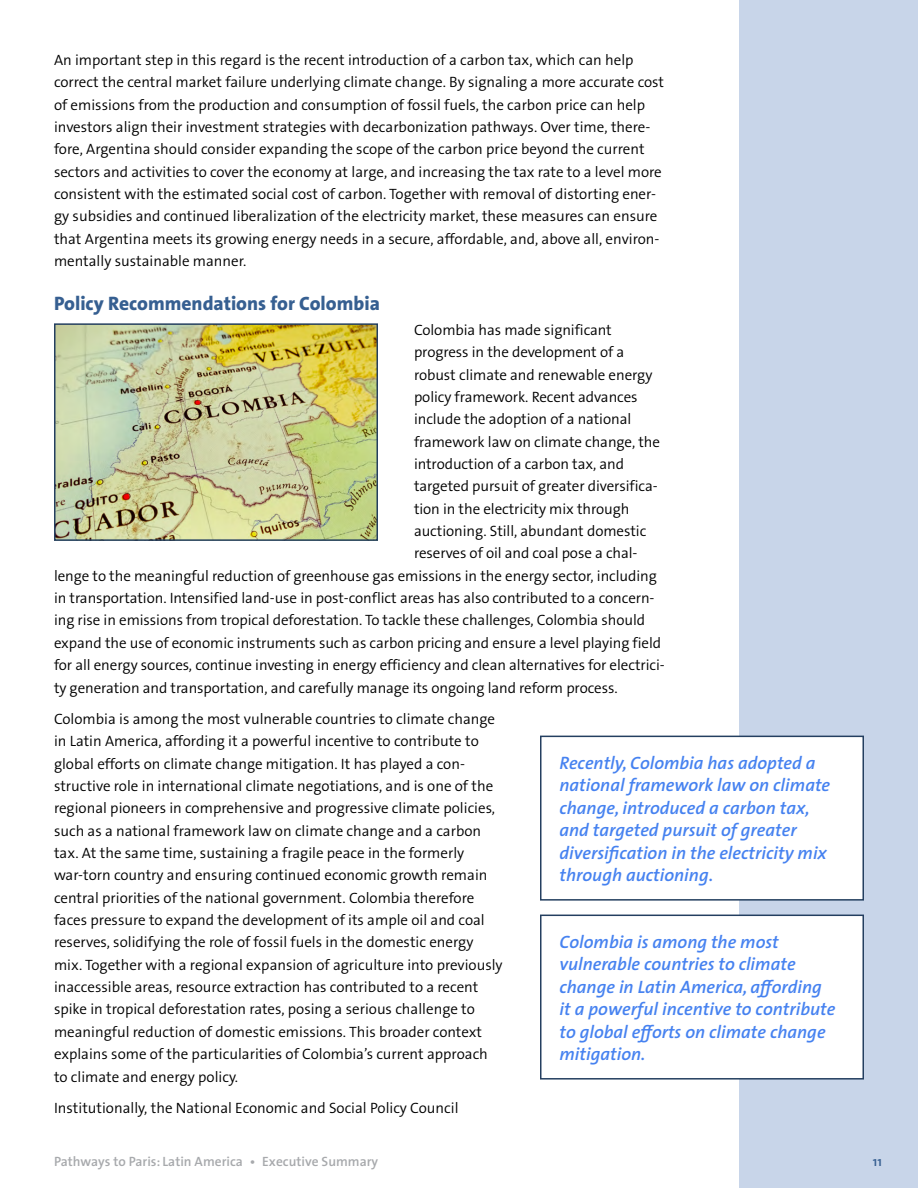
<style>
.page{position:relative;width:918px;height:1188px;background:#fff}
.page>*{position:absolute;margin:0;border:0;box-sizing:border-box;transform-origin:0 0}
.t1{font:800 19.5px "The Sans B8";color:#365f91}
.t2{font:italic 600 18px/22.5px "The Sans";color:#4682f0}
.t3{font:300 15px/22.4px "The Sans B4";color:#000}
.t4{font:600 13.5px "The Sans";color:#a7a9ac}
.t5{font:600 13.5px "The Sans";color:#365f91}
</style>
<div class="page">
<div style="left:740px;top:0;width:178px;height:1188px;background:#c8d5e9"></div>
<div style="left:541px;top:736px;width:322px;height:164px;background:#fff"></div>
<div style="left:540px;top:736px;width:324px;height:165px;border:2px solid #243f60"></div>
<img style="left:57px;top:326px;width:318px;height:212px">
<div style="left:54px;top:323px;width:324px;height:218px;border:2px solid #243f60"></div>
<div style="left:541px;top:915px;width:322px;height:164px;background:#fff"></div>
<div style="left:540px;top:915px;width:324px;height:165px;border:2px solid #243f60"></div>
<p class="t3" style="left:54px;top:49px;width:612px">An important step in this regard is the recent introduction of a carbon tax, which can help correct the central market failure underlying climate change. By signaling a more accurate cost of emissions from the production and consumption of fossil fuels, the carbon price can help investors align their investment strategies with decarbonization pathways. Over time, there‑ fore, Argentina should consider expanding the scope of the carbon price beyond the current sectors and activities to cover the economy at large, and increasing the tax rate to a level more consistent with the estimated social cost of carbon. Together with removal of distorting ener‑ gy subsidies and continued liberalization of the electricity market, these measures can ensure that Argentina meets its growing energy needs in a secure, affordable, and, above all, environ‑ mentally sustainable manner.</p>
<h1 class="t1" style="left:54px;top:293px;width:327px">Policy Recommendations for Colombia</h1>
<p class="t3" style="left:414px;top:319px;width:199px">Colombia has made significant</p>
<p class="t3" style="left:414px;top:342px;width:212px">progress in the development of a</p>
<p class="t3" style="left:414px;top:364px;width:240px">robust climate and renewable energy</p>
<p class="t3" style="left:414px;top:386px;width:225px">policy framework. Recent advances</p>
<p class="t3" style="left:414px;top:409px;width:219px">include the adoption of a national</p>
<p class="t3" style="left:414px;top:431px;width:248px">framework law on climate change, the</p>
<p class="t3" style="left:414px;top:453px;width:212px">introduction of a carbon tax, and</p>
<p class="t3" style="left:414px;top:476px;width:245px">targeted pursuit of greater diversifica‑</p>
<p class="t3" style="left:414px;top:498px;width:217px">tion in the electricity mix through</p>
<p class="t3" style="left:414px;top:520px;width:234px">auctioning. Still, abundant domestic</p>
<p class="t3" style="left:414px;top:543px;width:225px">reserves of oil and coal pose a chal‑</p>
<p class="t3" style="left:54px;top:565px;width:604px">lenge to the meaningful reduction of greenhouse gas emissions in the energy sector, including</p>
<p class="t3" style="left:54px;top:587px;width:602px">in transportation. Intensified land‑use in post‑conflict areas has also contributed to a concern‑</p>
<p class="t3" style="left:54px;top:610px;width:593px">ing rise in emissions from tropical deforestation. To tackle these challenges, Colombia should</p>
<p class="t3" style="left:54px;top:632px;width:609px">expand the use of economic instruments such as carbon pricing and ensure a level playing field</p>
<p class="t3" style="left:54px;top:655px;width:612px">for all energy sources, continue investing in energy efficiency and clean alternatives for electrici‑</p>
<p class="t3" style="left:54px;top:677px;width:565px">ty generation and transportation, and carefully manage its ongoing land reform process.</p>
<p class="t3" style="left:54px;top:708px;width:450px">Colombia is among the most vulnerable countries to climate change in Latin America, affording it a powerful incentive to contribute to global efforts on climate change mitigation. It has played a con‑ structive role in international climate negotiations, and is one of the regional pioneers in comprehensive and progressive climate policies, such as a national framework law on climate change and a carbon tax. At the same time, sustaining a fragile peace in the formerly war‑torn country and ensuring continued economic growth remain central priorities of the national government. Colombia therefore faces pressure to expand the development of its ample oil and coal reserves, solidifying the role of fossil fuels in the domestic energy mix. Together with a regional expansion of agriculture into previously inaccessible areas, resource extraction has contributed to a recent spike in tropical deforestation rates, posing a serious challenge to meaningful reduction of domestic emissions. This broader context explains some of the particularities of Colombia’s current approach to climate and energy policy.</p>
<p class="t3" style="left:54px;top:1097px;width:406px">Institutionally, the National Economic and Social Policy Council</p>
<p class="t2" style="left:560px;top:751px;width:272px">Recently, Colombia has adopted a national framework law on climate change, introduced a carbon tax, and targeted pursuit of greater diversification in the electricity mix through auctioning.</p>
<p class="t2" style="left:560px;top:930px;width:277px">Colombia is among the most vulnerable countries to climate change in Latin America, affording it a powerful incentive to contribute to global efforts on climate change mitigation.</p>
<p class="t4" style="left:54px;top:1150px;width:326px">Pathways to Paris: Latin America • Executive Summary</p>
<p class="t5" style="left:873px;top:1150px;width:11px">11</p>
</div>
